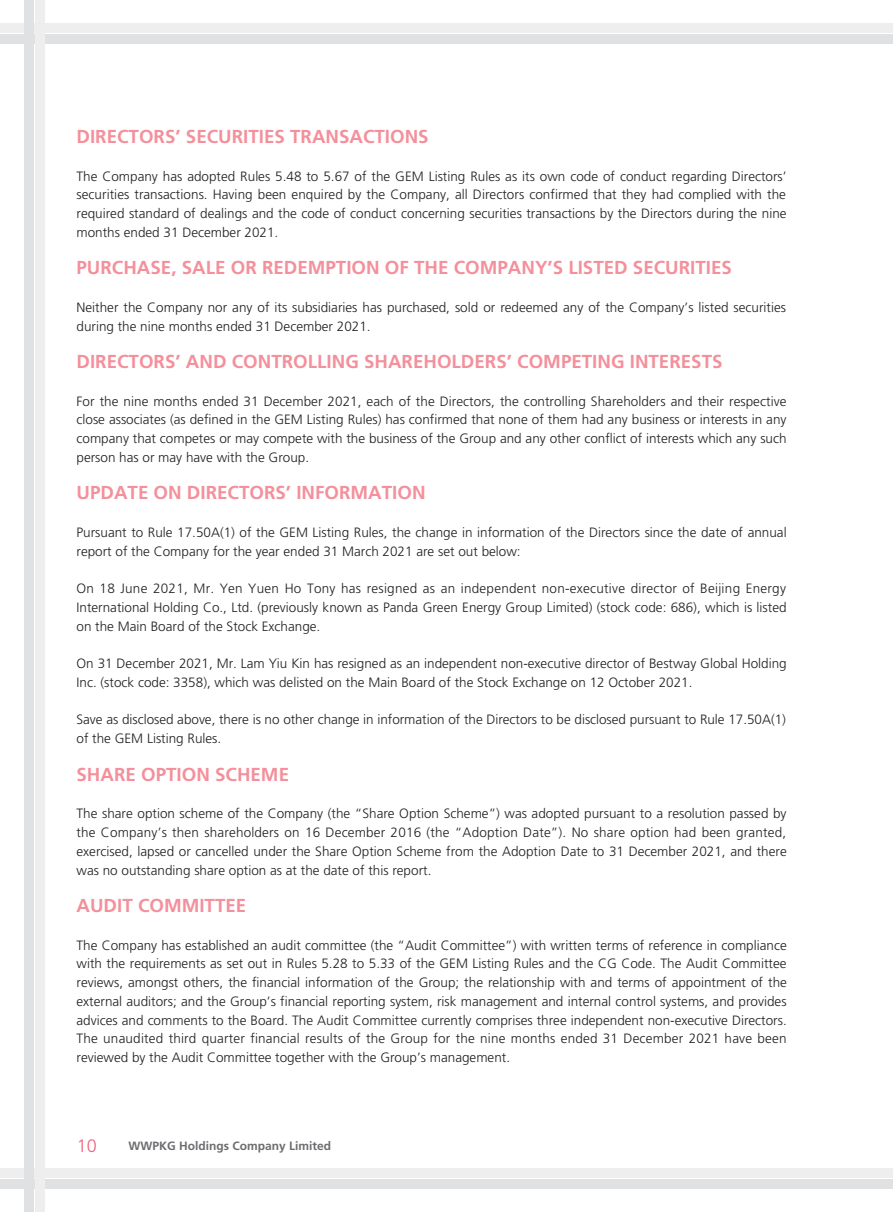
<style>
.page{position:relative;width:893px;height:1212px;background:#fff}
.page>*{position:absolute;margin:0;border:0;box-sizing:border-box;transform-origin:0 0}
._02_H2{font:700 18.75px "Frutiger LT Std";color:#f4909b}
.t1{font:300 18px "Frutiger LT Std";color:#f05e7b}
._00_txt{font:300 13.5px/18.8px "Frutiger LT Std";color:#231f20;text-align:justify}
.t2{font:700 12px "Frutiger LT Std";color:#6c6d70}
</style>
<div class="page">
<div style="left:0;top:23px;width:893px;height:10px;background:#eeeeef"></div>
<div style="left:0;top:34px;width:893px;height:10px;background:#e0e1e3"></div>
<div style="left:0;top:1168px;width:893px;height:10px;background:#eeeeef"></div>
<div style="left:0;top:1179px;width:893px;height:10px;background:#e0e1e3"></div>
<div style="left:35px;top:0;width:9px;height:1212px;background:#eeeeef"></div>
<div style="left:24px;top:0;width:10px;height:1212px;background:#e0e1e3"></div>
<p class="_02_H2" style="left:77px;top:126px;width:354px">DIRECTORS’ SECURITIES TRANSACTIONS</p>
<p class="_00_txt" style="left:77px;top:167px;width:712px">The Company has adopted Rules 5.48 to 5.67 of the GEM Listing Rules as its own code of conduct regarding Directors’ securities transactions. Having been enquired by the Company, all Directors confirmed that they had complied with the required standard of dealings and the code of conduct concerning securities transactions by the Directors during the nine months ended 31 December 2021.</p>
<p class="_02_H2" style="left:77px;top:257px;width:657px">PURCHASE, SALE OR REDEMPTION OF THE COMPANY’S LISTED SECURITIES</p>
<p class="_00_txt" style="left:77px;top:298px;width:711px">Neither the Company nor any of its subsidiaries has purchased, sold or redeemed any of the Company’s listed securities during the nine months ended 31 December 2021.</p>
<p class="_02_H2" style="left:77px;top:351px;width:647px">DIRECTORS’ AND CONTROLLING SHAREHOLDERS’ COMPETING INTERESTS</p>
<p class="_00_txt" style="left:77px;top:392px;width:711px">For the nine months ended 31 December 2021, each of the Directors, the controlling Shareholders and their respective close associates (as defined in the GEM Listing Rules) has confirmed that none of them had any business or interests in any company that competes or may compete with the business of the Group and any other conflict of interests which any such person has or may have with the Group.</p>
<p class="_02_H2" style="left:77px;top:482px;width:351px">UPDATE ON DIRECTORS’ INFORMATION</p>
<p class="_00_txt" style="left:77px;top:523px;width:712px">Pursuant to Rule 17.50A(1) of the GEM Listing Rules, the change in information of the Directors since the date of annual report of the Company for the year ended 31 March 2021 are set out below:</p>
<p class="_00_txt" style="left:77px;top:579px;width:712px">On 18 June 2021, Mr. Yen Yuen Ho Tony has resigned as an independent non-executive director of Beijing Energy International Holding Co., Ltd. (previously known as Panda Green Energy Group Limited) (stock code: 686), which is listed on the Main Board of the Stock Exchange.</p>
<p class="_00_txt" style="left:77px;top:654px;width:712px">On 31 December 2021, Mr. Lam Yiu Kin has resigned as an independent non-executive director of Bestway Global Holding<br>Inc. (stock code: 3358), which was delisted on the Main Board of the Stock Exchange on 12 October 2021.</p>
<p class="_00_txt" style="left:77px;top:711px;width:711px">Save as disclosed above, there is no other change in information of the Directors to be disclosed pursuant to Rule 17.50A(1) of the GEM Listing Rules.</p>
<p class="_02_H2" style="left:77px;top:763px;width:214px">SHARE OPTION SCHEME</p>
<p class="_00_txt" style="left:77px;top:804px;width:712px">The share option scheme of the Company (the “Share Option Scheme”) was adopted pursuant to a resolution passed by the Company’s then shareholders on 16 December 2016 (the “Adoption Date”). No share option had been granted, exercised, lapsed or cancelled under the Share Option Scheme from the Adoption Date to 31 December 2021, and there was no outstanding share option as at the date of this report.</p>
<p class="_02_H2" style="left:77px;top:894px;width:171px">AUDIT COMMITTEE</p>
<p class="_00_txt" style="left:77px;top:936px;width:712px">The Company has established an audit committee (the “Audit Committee”) with written terms of reference in compliance with the requirements as set out in Rules 5.28 to 5.33 of the GEM Listing Rules and the CG Code. The Audit Committee reviews, amongst others, the financial information of the Group; the relationship with and terms of appointment of the external auditors; and the Group’s financial reporting system, risk management and internal control systems, and provides advices and comments to the Board. The Audit Committee currently comprises three independent non-executive Directors.<br>The unaudited third quarter financial results of the Group for the nine months ended 31 December 2021 have been reviewed by the Audit Committee together with the Group’s management.</p>
<h2 class="t1" style="left:77px;top:1135px;width:22px">10</h2>
<p class="t2" style="left:129px;top:1139px;width:204px">WWPKG Holdings Company Limited</p>
</div>
